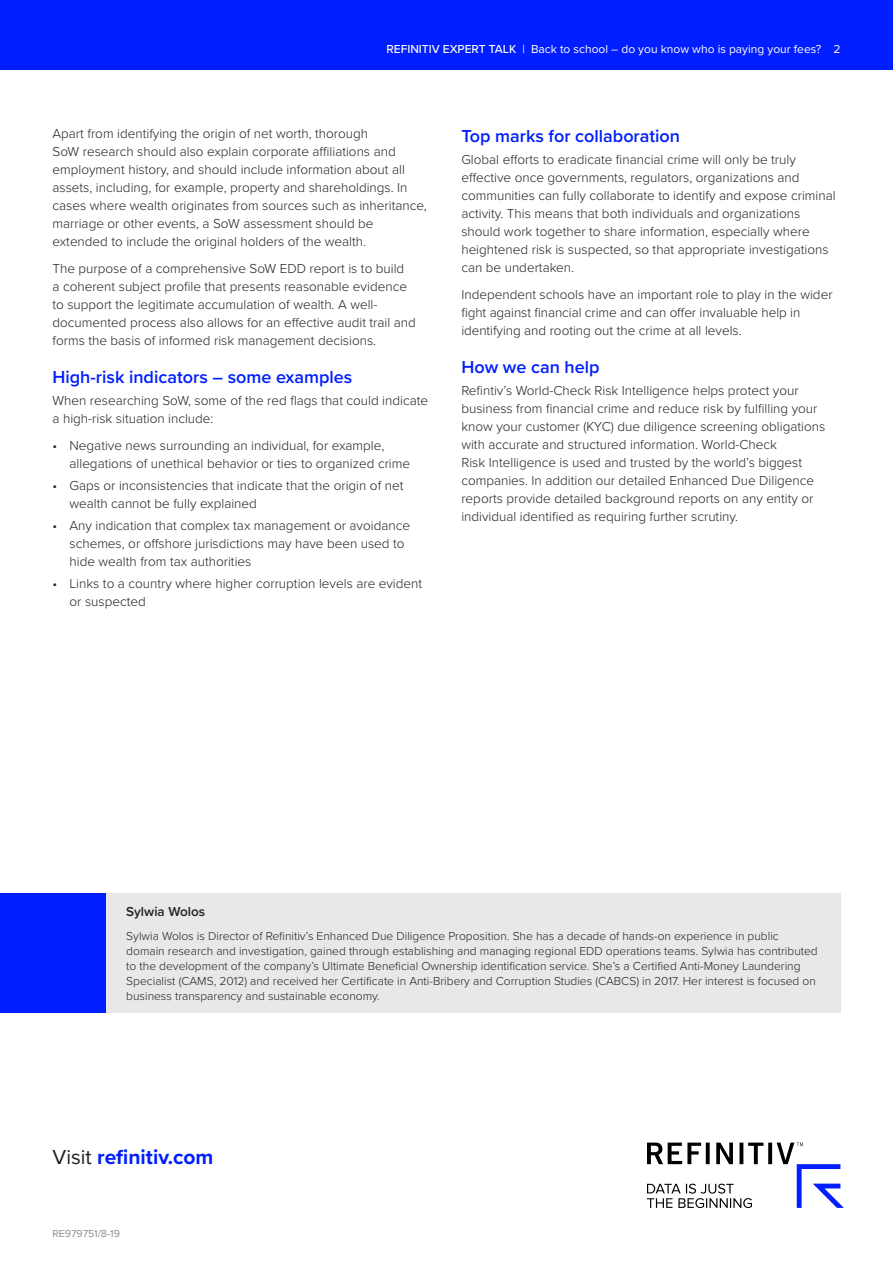
<style>
.page{position:relative;width:893px;height:1263px;background:#fff}
.page>*{position:absolute;margin:0;border:0;box-sizing:border-box;transform-origin:0 0}
.t1{font:700 21px "Proxima Nova";color:#001eff}
._05_Body_Heading_Sem{font:600 18px "Proxima Nova";color:#001eff}
._07_Body_copy_9_12_R{font:300 13.5px/18px "Proxima Nova";color:#231f20}
._22_Writer_Name_R{font:600 13.5px "Proxima Nova";color:#231f20}
._22_Writer_Name_R-2{font:300 12px/15px "Proxima Nova";color:#231f20}
._18_Page_Header_R{font:12px "Proxima Nova";color:#fff}
._17_Job_Code_R{font:10.5px "Proxima Nova";color:#8c8c8c}
.s1{font-weight:500}
.s2{font-weight:400;color:#231f20}
</style>
<div class="page">
<svg style="left:647px;top:1142px;width:197px;height:66px"></svg>
<div style="left:0;top:0;width:893px;height:69px;background:#001eff"></div>
<div style="left:105px;top:893px;width:735px;height:119px;background:#e8e8e8"></div>
<div style="left:0;top:893px;width:105px;height:119px;background:#001eff"></div>
<p class="_18_Page_Header_R" style="left:386px;top:40px;width:456px"><span class="s1">REFINITIV EXPERT TALK</span> | Back to school – do you know who is paying your fees? 2</p>
<p class="_07_Body_copy_9_12_R" style="left:53px;top:124px;width:376px">Apart from identifying the origin of net worth, thorough<br>SoW research should also explain corporate affiliations and employment history, and should include information about all assets, including, for example, property and shareholdings. In cases where wealth originates from sources such as inheritance, marriage or other events, a SoW assessment should be extended to include the original holders of the wealth.</p>
<p class="_07_Body_copy_9_12_R" style="left:53px;top:258px;width:365px">The purpose of a comprehensive SoW EDD report is to build<br>a coherent subject profile that presents reasonable evidence to support the legitimate accumulation of wealth. A well&shy;documented process also allows for an effective audit trail and forms the basis of informed risk management decisions.</p>
<p class="_05_Body_Heading_Sem" style="left:53px;top:363px;width:301px">High-risk indicators – some examples</p>
<p class="_07_Body_copy_9_12_R" style="left:53px;top:391px;width:377px">When researching SoW, some of the red flags that could indicate a high-risk situation include:</p>
<p class="_07_Body_copy_9_12_R" style="left:70px;top:435px;width:342px;text-indent:-17px">• Negative news surrounding an individual, for example, allegations of unethical behavior or ties to organized crime</p>
<p class="_07_Body_copy_9_12_R" style="left:70px;top:476px;width:335px;text-indent:-17px">• Gaps or inconsistencies that indicate that the origin of net wealth cannot be fully explained</p>
<p class="_07_Body_copy_9_12_R" style="left:70px;top:516px;width:342px;text-indent:-17px">• Any indication that complex tax management or avoidance schemes, or offshore jurisdictions may have been used to hide wealth from tax authorities</p>
<p class="_07_Body_copy_9_12_R" style="left:70px;top:574px;width:354px;text-indent:-17px">• Links to a country where higher corruption levels are evident or suspected</p>
<p class="_05_Body_Heading_Sem" style="left:461px;top:122px;width:220px">Top marks for collaboration</p>
<p class="_07_Body_copy_9_12_R" style="left:461px;top:150px;width:376px">Global efforts to eradicate financial crime will only be truly effective once governments, regulators, organizations and communities can fully collaborate to identify and expose criminal activity. This means that both individuals and organizations should work together to share information, especially where heightened risk is suspected, so that appropriate investigations can be undertaken.</p>
<p class="_07_Body_copy_9_12_R" style="left:461px;top:284px;width:373px">Independent schools have an important role to play in the wider fight against financial crime and can offer invaluable help in identifying and rooting out the crime at all levels.</p>
<p class="_05_Body_Heading_Sem" style="left:461px;top:353px;width:140px">How we can help</p>
<p class="_07_Body_copy_9_12_R" style="left:461px;top:381px;width:365px">Refintiv’s World-Check Risk Intelligence helps protect your business from financial crime and reduce risk by fulfilling your know your customer (KYC) due diligence screening obligations with accurate and structured information. World-Check<br>Risk Intelligence is used and trusted by the world’s biggest companies. In addition our detailed Enhanced Due Diligence reports provide detailed background reports on any entity or individual identified as requiring further scrutiny.</p>
<p class="_22_Writer_Name_R" style="left:126px;top:902px;width:80px">Sylwia Wolos</p>
<p class="_22_Writer_Name_R-2" style="left:126px;top:927px;width:693px">Sylwia Wolos is Director of Refinitiv’s Enhanced Due Diligence Proposition. She has a decade of hands-on experience in public domain research and investigation, gained through establishing and managing regional EDD operations teams. Sylwia has contributed to the development of the company’s Ultimate Beneficial Ownership identification service. She’s a Certified Anti-Money Laundering Specialist (CAMS, 2012) and received her Certificate in Anti-Bribery and Corruption Studies (CABCS) in 2017. Her interest is focused on business transparency and sustainable economy.</p>
<h1 class="t1" style="left:53px;top:1142px;width:163px"><span class="s2">Visit</span> refinitiv.com</h1>
<p class="_17_Job_Code_R" style="left:53px;top:1226px;width:69px">RE979751/8-19</p>
</div>
